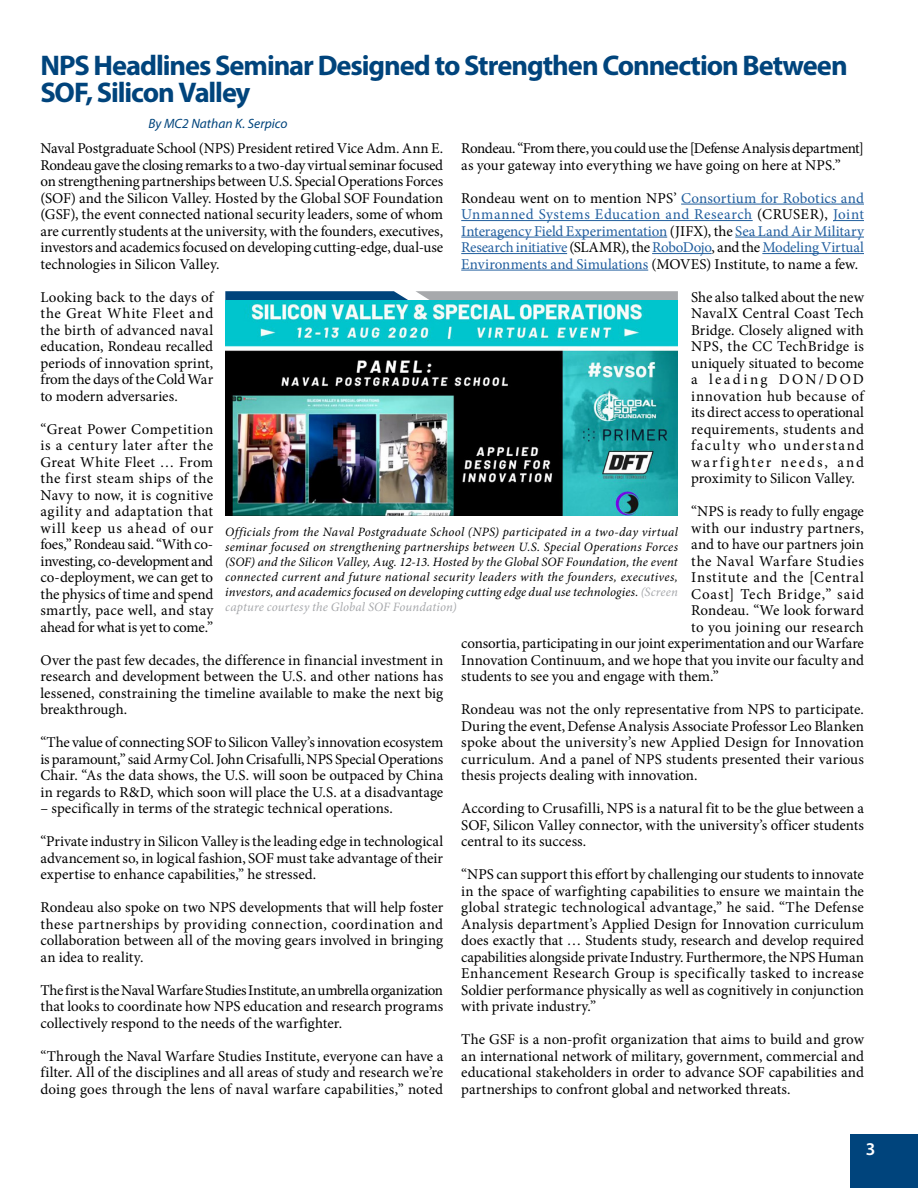
<style>
.page{position:relative;width:918px;height:1188px;background:#fff}
.page>*{position:absolute;margin:0;border:0;box-sizing:border-box;transform-origin:0 0}
.headline{font:700 28.5px/27px "Myriad Pro";letter-spacing:-.04em;color:#00447c}
.t1{font:600 18px "Myriad Pro";color:#fff}
.copy{font:15px/16.5px "Minion Pro";color:#000;text-align:justify}
.copy-2{font:15px/16.5px "Minion Pro";letter-spacing:-.005em;color:#215e9e;text-align:justify}
.copy-3{font:15px "Minion Pro";letter-spacing:.025em;color:#000}
.copy-4{font:15px "Minion Pro";letter-spacing:.05em;color:#000}
.copy-5{font:15px "Minion Pro";letter-spacing:.02em;color:#000}
.copy-6{font:15px "Minion Pro";letter-spacing:.04em;color:#000}
.copy-7{font:15px "Minion Pro";letter-spacing:.055em;color:#000}
.by_line{font:italic 13.5px "Myriad Pro";letter-spacing:.005em;color:#00447c}
.photo_caption{font:italic 12.75px/15px "Minion Pro";letter-spacing:.01em;color:#000;text-align:justify}
.s1{color:#000}
.s2{color:#a7a9ac}
</style>
<div class="page">
<hr style="left:681px;top:204px;width:183px;height:1px;background:#215e9e">
<hr style="left:461px;top:220px;width:292px;height:1px;background:#215e9e">
<hr style="left:833px;top:220px;width:31px;height:1px;background:#215e9e">
<hr style="left:461px;top:237px;width:206px;height:1px;background:#215e9e">
<hr style="left:735px;top:237px;width:129px;height:1px;background:#215e9e">
<hr style="left:461px;top:253px;width:106px;height:1px;background:#215e9e">
<hr style="left:652px;top:253px;width:60px;height:1px;background:#215e9e">
<hr style="left:762px;top:253px;width:102px;height:1px;background:#215e9e">
<hr style="left:461px;top:270px;width:187px;height:1px;background:#215e9e">
<svg style="left:225px;top:291px;width:453px;height:10px;background:#638ea4"></svg>
<img style="left:225px;top:301px;width:453px;height:215px">
<div style="left:850px;top:1134px;width:68px;height:54px;background:#00447c"></div>
<p class="headline" style="left:40px;top:51px;width:809px">NPS Headlines Seminar Designed to Strengthen Connection Between<br>SOF, Silicon Valley</p>
<p class="by_line" style="left:148px;top:115px;width:141px">By MC2 Nathan K. Serpico</p>
<p class="copy" style="left:40px;top:140px;width:404px">Naval Postgraduate School (NPS) President retired Vice Adm. Ann E.<br>Rondeau gave the closing remarks to a two-day virtual seminar focused on strengthening partnerships between U.S. Special Operations Forces (SOF) and the Silicon Valley. Hosted by the Global SOF Foundation (GSF), the event connected national security leaders, some of whom are currently students at the university, with the founders, executives, investors and academics focused on developing cutting-edge, dual-use technologies in Silicon Valley.</p>
<p class="copy" style="left:40px;top:289px;width:174px">Looking back to the days of the Great White Fleet and the birth of advanced naval education, Rondeau recalled periods of innovation sprint, from the days of the Cold War to modern adversaries.</p>
<p class="copy" style="left:40px;top:421px;width:174px">“Great Power Competition is a century later after the Great White Fleet … From the first steam ships of the Navy to now, it is cognitive agility and adaptation that will keep us ahead of our foes,” Rondeau said. “With co&shy;investing, co-development and co-deployment, we can get to the physics of time and spend smartly, pace well, and stay ahead for what is yet to come.”</p>
<p class="copy" style="left:40px;top:652px;width:404px">Over the past few decades, the difference in financial investment in research and development between the U.S. and other nations has lessened, constraining the timeline available to make the next big breakthrough.</p>
<p class="copy" style="left:40px;top:734px;width:404px">“The value of connecting SOF to Silicon Valley’s innovation ecosystem is paramount,” said Army Col. John Crisafulli, NPS Special Operations Chair. “As the data shows, the U.S. will soon be outpaced by China in regards to R&amp;D, which soon will place the U.S. at a disadvantage</p>
<p class="copy" style="left:40px;top:800px;width:354px">– specifically in terms of the strategic technical operations.</p>
<p class="copy" style="left:40px;top:833px;width:404px">“Private industry in Silicon Valley is the leading edge in technological advancement so, in logical fashion, SOF must take advantage of their expertise to enhance capabilities,” he stressed.</p>
<p class="copy" style="left:40px;top:899px;width:404px">Rondeau also spoke on two NPS developments that will help foster these partnerships by providing connection, coordination and collaboration between all of the moving gears involved in bringing an idea to reality.</p>
<p class="copy" style="left:40px;top:982px;width:404px">The first is the Naval Warfare Studies Institute, an umbrella organization that looks to coordinate how NPS education and research programs collectively respond to the needs of the warfighter.</p>
<p class="copy" style="left:40px;top:1048px;width:404px">“Through the Naval Warfare Studies Institute, everyone can have a filter. All of the disciplines and all areas of study and research we’re doing goes through the lens of naval warfare capabilities,” noted</p>
<p class="copy" style="left:461px;top:140px;width:404px">Rondeau. “From there, you could use the [Defense Analysis department] as your gateway into everything we have going on here at NPS.”</p>
<p class="copy-2" style="left:461px;top:190px;width:404px"><span class="s1">Rondeau went on to mention NPS’</span> Consortium for Robotics and Unmanned Systems Education and Research <span class="s1">(CRUSER),</span> Joint Interagency Field Experimentation <span class="s1">(JIFX), the</span> Sea Land Air Military Research initiative <span class="s1">(SLAMR), the</span> RoboDojo<span class="s1">, and the</span> Modeling Virtual Environments and Simulations <span class="s1">(MOVES) Institute, to name a few.</span></p>
<p class="copy" style="left:691px;top:289px;width:174px">She also talked about the new NavalX Central Coast Tech Bridge. Closely aligned with NPS, the CC TechBridge is uniquely situated to become a leading DON/DOD innovation hub because of its direct access to operational requirements, students and faculty who understand warfighter needs, and proximity to Silicon Valley.</p>
<p class="copy" style="left:691px;top:503px;width:174px">“NPS is ready to fully engage</p>
<p class="copy-3" style="left:691px;top:518px;width:174px">with our industry partners,</p>
<p class="copy" style="left:691px;top:536px;width:174px">and to have our partners join</p>
<p class="copy-6" style="left:691px;top:551px;width:174px">the Naval Warfare Studies</p>
<p class="copy-4" style="left:691px;top:567px;width:174px">Institute and the [Central</p>
<p class="copy-7" style="left:691px;top:584px;width:174px">Coast] Tech Bridge,” said</p>
<p class="copy" style="left:691px;top:602px;width:174px">Rondeau. “We look forward</p>
<p class="copy-5" style="left:691px;top:617px;width:174px">to you joining our research</p>
<p class="copy" style="left:461px;top:635px;width:404px">consortia, participating in our joint experimentation and our Warfare</p>
<p class="copy" style="left:461px;top:652px;width:404px">Innovation Continuum, and we hope that you invite our faculty and</p>
<p class="copy" style="left:461px;top:668px;width:259px">students to see you and engage with them.”</p>
<p class="copy" style="left:461px;top:701px;width:404px">Rondeau was not the only representative from NPS to participate.<br>During the event, Defense Analysis Associate Professor Leo Blanken spoke about the university’s new Applied Design for Innovation curriculum. And a panel of NPS students presented their various thesis projects dealing with innovation.</p>
<p class="copy" style="left:461px;top:800px;width:404px">According to Crusafilli, NPS is a natural fit to be the glue between a SOF, Silicon Valley connector, with the university’s officer students central to its success.</p>
<p class="copy" style="left:461px;top:866px;width:404px">“NPS can support this effort by challenging our students to innovate in the space of warfighting capabilities to ensure we maintain the global strategic technological advantage,” he said. “The Defense Analysis department’s Applied Design for Innovation curriculum does exactly that … Students study, research and develop required capabilities alongside private Industry. Furthermore, the NPS Human Enhancement Research Group is specifically tasked to increase Soldier performance physically as well as cognitively in conjunction with private industry.”</p>
<p class="copy" style="left:461px;top:1031px;width:404px">The GSF is a non-profit organization that aims to build and grow an international network of military, government, commercial and educational stakeholders in order to advance SOF capabilities and partnerships to confront global and networked threats.</p>
<p class="photo_caption" style="left:225px;top:525px;width:454px">Officials from the Naval Postgraduate School (NPS) participated in a two-day virtual seminar focused on strengthening partnerships between U.S. Special Operations Forces (SOF) and the Silicon Valley, Aug. 12-13. Hosted by the Global SOF Foundation, the event connected current and future national security leaders with the founders, executives, investors, and academics focused on developing cutting edge dual use technologies. <span class="s2">(Screen capture courtesy the Global SOF Foundation)</span></p>
<p class="t1" style="left:866px;top:1138px;width:11px">3</p>
</div>
